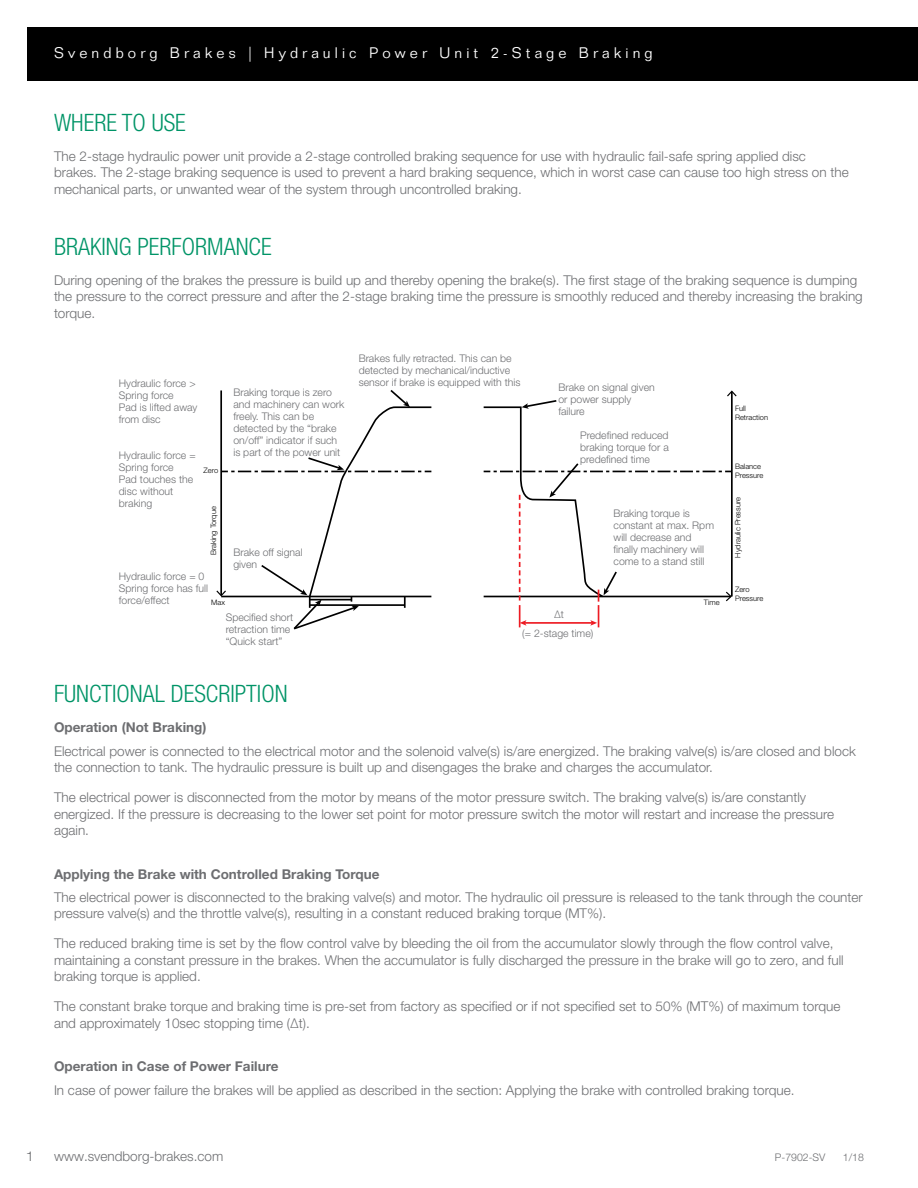
<style>
.page{position:relative;width:918px;height:1188px;background:#fff}
.page>*{position:absolute;margin:0;border:0;box-sizing:border-box;transform-origin:0 0}
.t1{font:300 condensed 24px "Helvetica Neue LT Std";color:#009467}
.t2{font:300 15px "Folio Std";letter-spacing:.275em;color:#fff}
.t3{font:300 13.5px/16.5px "Helvetica Neue LT Std";color:#6d6e71}
.t4{font:700 13.5px "Helvetica Neue LT Std";color:#6d6e71}
.t5{font:300 13.5px "Helvetica Neue LT Std";color:#6d6e71;scale:1.1 1}
.t6{font:300 10.5px/12px "Helvetica Neue LT Std";color:#6d6e71}
.t7{font:300 7.5px/9px "Helvetica Neue LT Std";color:#000}
</style>
<div class="page">
<div style="left:27px;top:27px;width:891px;height:53px;background:#000"></div>
<svg style="left:216px;top:390px;width:216px;height:240px"></svg>
<svg style="left:483px;top:390px;width:254px;height:237px"></svg>
<p class="t2" style="left:54px;top:44px;width:600px">Svendborg Brakes | Hydraulic Power Unit 2-Stage Braking</p>
<p class="t1" style="left:54px;top:109px;width:133px">WHERE TO USE</p>
<p class="t3" style="left:54px;top:148px;width:796px">The 2-stage hydraulic power unit provide a 2-stage controlled braking sequence for use with hydraulic fail-safe spring applied disc brakes. The 2-stage braking sequence is used to prevent a hard braking sequence, which in worst case can cause too high stress on the mechanical parts, or unwanted wear of the system through uncontrolled braking.</p>
<p class="t1" style="left:54px;top:232px;width:219px">BRAKING PERFORMANCE</p>
<p class="t3" style="left:54px;top:271px;width:810px">During opening of the brakes the pressure is build up and thereby opening the brake(s). The first stage of the braking sequence is dumping the pressure to the correct pressure and after the 2-stage braking time the pressure is smoothly reduced and thereby increasing the braking torque.</p>
<p class="t6" style="left:119px;top:377px;width:80px">Hydraulic force &gt;<br>Spring force<br>Pad is lifted away from disc</p>
<p class="t6" style="left:119px;top:450px;width:78px">Hydraulic force =<br>Spring force<br>Pad touches the disc without braking</p>
<p class="t7" style="left:204px;top:466px;width:16px">Zero</p>
<p class="t7" style="left:209px;top:555px;width:50px;rotate:-90deg">Braking Torque</p>
<p class="t6" style="left:233px;top:386px;width:113px">Braking torque is zero and machinery can work freely. This can be detected by the “brake on/off” indicator if such is part of the power unit</p>
<p class="t6" style="left:359px;top:352px;width:163px">Brakes fully retracted. This can be detected by mechanical/inductive sensor if brake is equipped with this</p>
<p class="t6" style="left:233px;top:546px;width:71px">Brake off signal given</p>
<p class="t6" style="left:558px;top:381px;width:98px">Brake on signal given or power supply failure</p>
<p class="t6" style="left:580px;top:429px;width:90px;text-align:justify">Predefined reduced braking torque for a predefined time</p>
<p class="t6" style="left:614px;top:507px;width:102px">Braking torque is constant at max. Rpm will decrease and finally machinery will come to a stand still</p>
<p class="t6" style="left:119px;top:570px;width:91px">Hydraulic force = 0<br>Spring force has full force/effect</p>
<p class="t7" style="left:211px;top:597px;width:15px">Max</p>
<p class="t7" style="left:704px;top:597px;width:17px">Time</p>
<p class="t6" style="left:226px;top:611px;width:69px">Specified short retraction time “Quick start”</p>
<p class="t6" style="left:554px;top:608px;width:11px">∆t</p>
<p class="t6" style="left:522px;top:627px;width:73px">(= 2-stage time)</p>
<p class="t7" style="left:735px;top:404px;width:35px">Full<br>Retraction</p>
<p class="t7" style="left:735px;top:461px;width:30px">Balance<br>Pressure</p>
<p class="t7" style="left:733px;top:558px;width:62px;rotate:-90deg">Hydraulic Pressure</p>
<p class="t7" style="left:735px;top:585px;width:30px">Zero<br>Pressure</p>
<p class="t1" style="left:54px;top:680px;width:235px">FUNCTIONAL DESCRIPTION</p>
<p class="t4" style="left:54px;top:719px;width:154px">Operation (Not Braking)</p>
<p class="t3" style="left:54px;top:742px;width:803px">Electrical power is connected to the electrical motor and the solenoid valve(s) is/are energized. The braking valve(s) is/are closed and block the connection to tank. The hydraulic pressure is built up and disengages the brake and charges the accumulator.</p>
<p class="t3" style="left:54px;top:789px;width:782px">The electrical power is disconnected from the motor by means of the motor pressure switch. The braking valve(s) is/are constantly energized. If the pressure is decreasing to the lower set point for motor pressure switch the motor will restart and increase the pressure again.</p>
<p class="t4" style="left:54px;top:866px;width:327px">Applying the Brake with Controlled Braking Torque</p>
<p class="t3" style="left:54px;top:889px;width:810px">The electrical power is disconnected to the braking valve(s) and motor. The hydraulic oil pressure is released to the tank through the counter pressure valve(s) and the throttle valve(s), resulting in a constant reduced braking torque (MT%).</p>
<p class="t3" style="left:54px;top:935px;width:791px">The reduced braking time is set by the flow control valve by bleeding the oil from the accumulator slowly through the flow control valve, maintaining a constant pressure in the brakes. When the accumulator is fully discharged the pressure in the brake will go to zero, and full braking torque is applied.</p>
<p class="t3" style="left:54px;top:998px;width:788px">The constant brake torque and braking time is pre-set from factory as specified or if not specified set to 50% (MT%) of maximum torque and approximately 10sec stopping time (Δt).</p>
<p class="t4" style="left:54px;top:1058px;width:226px">Operation in Case of Power Failure</p>
<p class="t3" style="left:54px;top:1081px;width:742px">In case of power failure the brakes will be applied as described in the section: Applying the brake with controlled braking torque.</p>
<p class="t5" style="left:26px;top:1148px;width:9px">1</p>
<p class="t3" style="left:54px;top:1148px;width:171px">www.svendborg-brakes.com</p>
<p class="t6" style="left:775px;top:1151px;width:52px">P-7902-SV</p>
<p class="t6" style="left:843px;top:1151px;width:23px">1/18</p>
</div>
